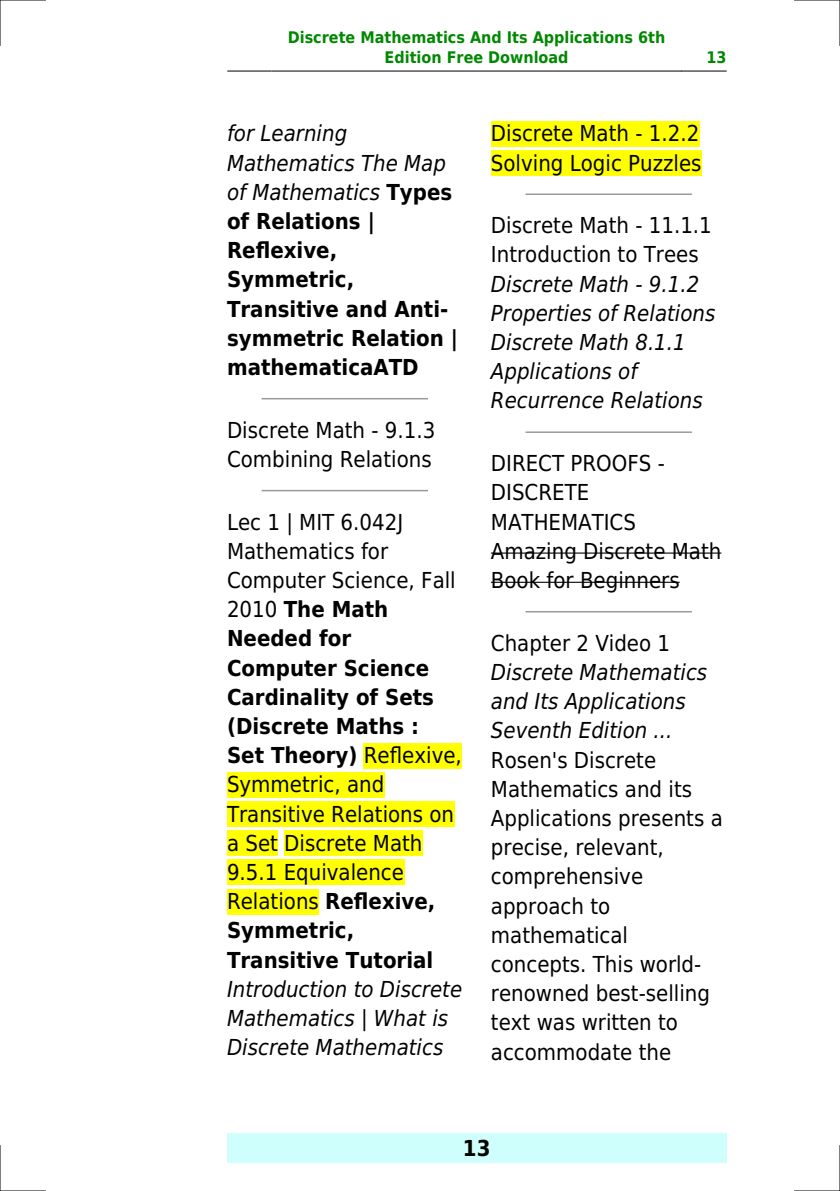
<style>
.page{position:relative;width:840px;height:1191px;background:#fff}
.page>*{position:absolute;margin:0;border:0;box-sizing:border-box;transform-origin:0 0}
.t1{font:22px/29.2px "DejaVu Sans Condensed";color:#000}
.t2{font:italic 22px/29.2px "DejaVu Sans Condensed";color:#000}
.t3{font:700 22px/29.2px "DejaVu Sans Condensed";color:#000}
.t4{font:700 16px/19.2px "DejaVu Sans Condensed";color:#080;text-align:center}
.s1{font-weight:400;font-style:italic}
.s2{font-weight:700}
</style>
<div class="page">
<hr style="left:227px;top:71px;width:44px;height:1px;background:#000">
<hr style="left:272px;top:71px;width:408px;height:1px;background:#000">
<hr style="left:681px;top:71px;width:44px;height:1px;background:#000">
<div style="left:227px;top:1133px;width:499px;height:29px;background:#cffffc"></div>
<hr style="left:262px;top:398px;width:165px;height:1px;background:#999">
<hr style="left:262px;top:490px;width:165px;height:1px;background:#999">
<div style="left:363px;top:743px;width:98px;height:25px;background:#ff0"></div>
<div style="left:227px;top:772px;width:157px;height:25px;background:#ff0"></div>
<div style="left:227px;top:801px;width:227px;height:26px;background:#ff0"></div>
<div style="left:227px;top:830px;width:51px;height:26px;background:#ff0"></div>
<div style="left:284px;top:830px;width:138px;height:26px;background:#ff0"></div>
<div style="left:227px;top:859px;width:177px;height:26px;background:#ff0"></div>
<div style="left:227px;top:888px;width:92px;height:26px;background:#ff0"></div>
<div style="left:490px;top:121px;width:208px;height:25px;background:#ff0"></div>
<div style="left:490px;top:150px;width:211px;height:26px;background:#ff0"></div>
<hr style="left:526px;top:193px;width:164px;height:2px;background:#999">
<hr style="left:526px;top:431px;width:164px;height:2px;background:#999">
<hr style="left:490px;top:552px;width:231px;height:1px;background:#000">
<hr style="left:490px;top:582px;width:189px;height:1px;background:#000">
<hr style="left:526px;top:611px;width:164px;height:1px;background:#999">
<hr style="left:0;top:0;width:45px;height:1px;background:#000">
<hr style="left:794px;top:0;width:45px;height:1px;background:#000">
<hr style="left:0;top:1190px;width:45px;height:1px;background:#000">
<hr style="left:794px;top:1190px;width:45px;height:1px;background:#000">
<hr style="left:0;top:0;width:1px;height:45px;background:#000">
<hr style="left:0;top:1145px;width:1px;height:46px;background:#000">
<hr style="left:839px;top:0;width:1px;height:45px;background:#000">
<hr style="left:839px;top:1145px;width:1px;height:46px;background:#000">
<p class="t4" style="left:287px;top:28px;width:379px">Discrete Mathematics And Its Applications 6th<br>Edition Free Download</p>
<p class="t4" style="left:706px;top:48px;width:22px">13</p>
<p class="t3" style="left:227px;top:119px;width:232px"><span class="s1">for Learning<br>Mathematics The Map of Mathematics</span> Types of Relations |<br>Reflexive,<br>Symmetric,<br>Transitive and Anti&shy;symmetric Relation | mathematicaATD</p>
<p class="t1" style="left:227px;top:415px;width:210px">Discrete Math - 9.1.3<br>Combining Relations</p>
<p class="t1" style="left:227px;top:507px;width:236px">Lec 1 | MIT 6.042J<br>Mathematics for<br>Computer Science, Fall<br>2010 <span class="s2">The Math<br>Needed for<br>Computer Science<br>Cardinality of Sets (Discrete Maths :<br>Set Theory)</span> Reflexive,<br>Symmetric, and<br>Transitive Relations on a Set Discrete Math<br>9.5.1 Equivalence<br>Relations <span class="s2">Reflexive,<br>Symmetric,<br>Transitive Tutorial</span></p>
<p class="t2" style="left:227px;top:974px;width:236px">Introduction to Discrete<br>Mathematics | What is<br>Discrete Mathematics</p>
<p class="t1" style="left:490px;top:119px;width:212px">Discrete Math - 1.2.2<br>Solving Logic Puzzles</p>
<p class="t1" style="left:490px;top:211px;width:222px">Discrete Math - 11.1.1<br>Introduction to Trees</p>
<p class="t2" style="left:490px;top:269px;width:226px">Discrete Math - 9.1.2<br>Properties of Relations<br>Discrete Math 8.1.1<br>Applications of<br>Recurrence Relations</p>
<p class="t1" style="left:490px;top:449px;width:232px">DIRECT PROOFS -<br>DISCRETE<br>MATHEMATICS<br>Amazing Discrete Math<br>Book for Beginners</p>
<p class="t1" style="left:490px;top:628px;width:181px">Chapter 2 Video 1</p>
<p class="t2" style="left:490px;top:657px;width:218px">Discrete Mathematics and Its Applications<br>Seventh Edition ...</p>
<p class="t1" style="left:490px;top:745px;width:233px">Rosen's Discrete<br>Mathematics and its<br>Applications presents a precise, relevant, comprehensive approach to mathematical concepts. This world&shy;renowned best-selling text was written to accommodate the</p>
<p class="t3" style="left:462px;top:1133px;width:29px">13</p>
</div>
